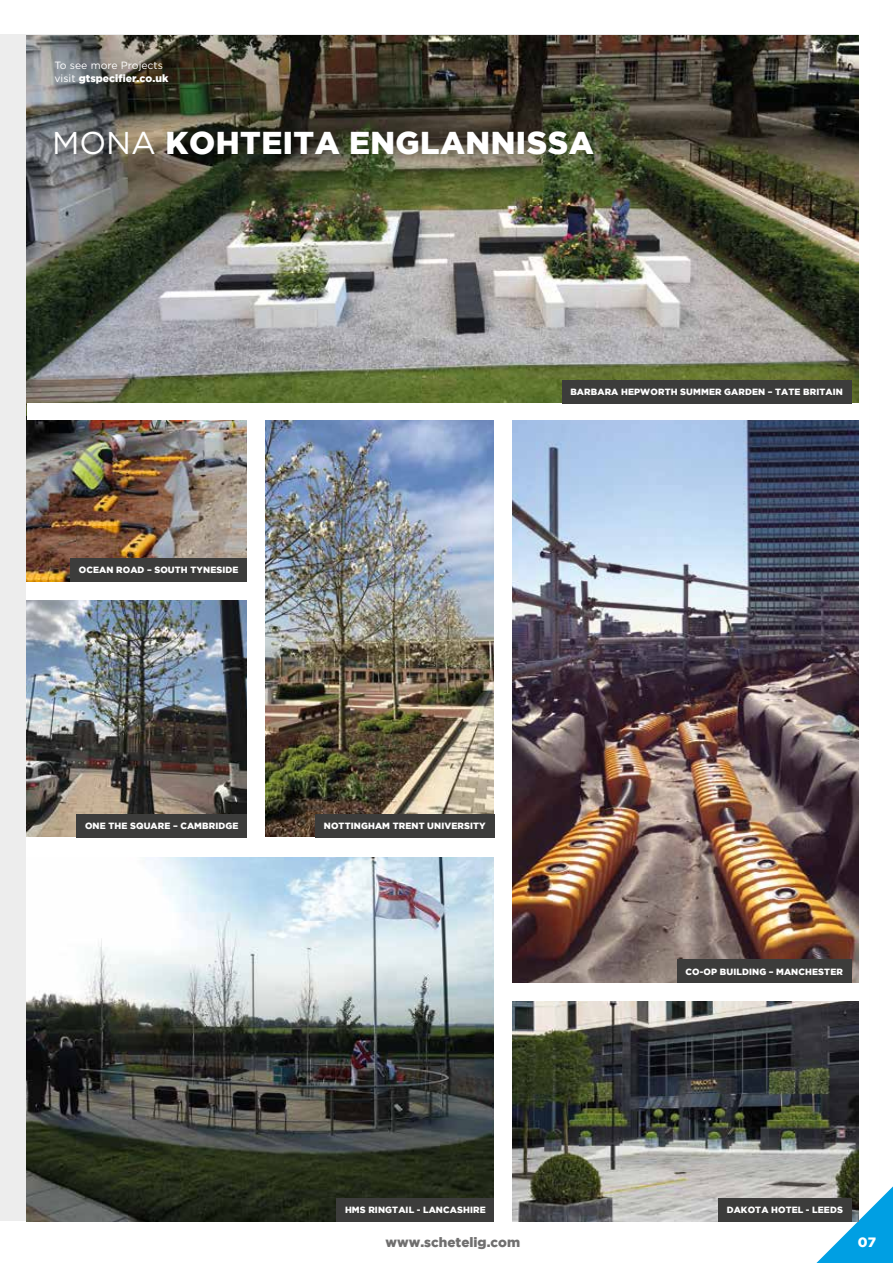
<style>
.page{position:relative;width:893px;height:1263px;background:#fff}
.page>*{position:absolute;margin:0;border:0;box-sizing:border-box;transform-origin:0 0}
.t1{font:900 31.5px "Gotham";letter-spacing:.015em;color:#fff}
.t2{font:900 13.5px "Gotham";color:#706f6f}
.t3{font:900 13.5px "Gotham";color:#fff}
.t4{font:10.5px/12.6px "Gotham";color:#fff}
.t5{font:900 9px "Gotham";letter-spacing:.015em;color:#fff}
.s1{font-weight:900}
.s2{font-weight:400}
</style>
<div class="page">
<div style="left:0;top:34px;width:859px;height:1186px;background:#ededed"></div>
<svg style="left:804px;top:1186px;width:89px;height:77px"></svg>
<img style="left:27px;top:857px;width:467px;height:364px">
<img style="left:511px;top:420px;width:348px;height:801px">
<img style="left:27px;top:420px;width:220px;height:162px">
<img style="left:27px;top:600px;width:220px;height:237px">
<img style="left:264px;top:420px;width:230px;height:417px">
<img style="left:27px;top:35px;width:832px;height:368px">
<div style="left:27px;top:403px;width:858px;height:17px;background:#fff"></div>
<div style="left:26px;top:582px;width:230px;height:18px;background:#fff"></div>
<div style="left:494px;top:409px;width:17px;height:823px;background:#fff"></div>
<div style="left:247px;top:409px;width:17px;height:437px;background:#fff"></div>
<div style="left:27px;top:837px;width:476px;height:20px;background:#fff"></div>
<div style="left:503px;top:983px;width:382px;height:17px;background:#fff"></div>
<div style="left:562px;top:380px;width:289px;height:23px;background:#3c3c3b"></div>
<div style="left:70px;top:558px;width:177px;height:24px;background:#3c3c3b"></div>
<div style="left:76px;top:814px;width:171px;height:23px;background:#3c3c3b"></div>
<div style="left:315px;top:814px;width:179px;height:23px;background:#3c3c3b"></div>
<div style="left:336px;top:1198px;width:158px;height:23px;background:#3c3c3b"></div>
<div style="left:718px;top:1198px;width:133px;height:23px;background:#3c3c3b"></div>
<div style="left:677px;top:960px;width:174px;height:23px;background:#3c3c3b"></div>
<p class="t4" style="left:54px;top:59px;width:115px">To see more Projects visit <span class="s1">gtspecifier.co.uk</span></p>
<h1 class="t1" style="left:52px;top:124px;width:543px"><span class="s2">MONA</span> KOHTEITA ENGLANNISSA</h1>
<p class="t5" style="left:79px;top:565px;width:161px">OCEAN ROAD – SOUTH TYNESIDE</p>
<p class="t5" style="left:570px;top:387px;width:274px">BARBARA HEPWORTH SUMMER GARDEN – TATE BRITAIN</p>
<p class="t5" style="left:85px;top:820px;width:155px">ONE THE SQUARE – CAMBRIDGE</p>
<p class="t5" style="left:324px;top:820px;width:163px">NOTTINGHAM TRENT UNIVERSITY</p>
<p class="t5" style="left:686px;top:966px;width:159px">CO-OP BUILDING – MANCHESTER</p>
<p class="t5" style="left:345px;top:1204px;width:142px">HMS RINGTAIL - LANCASHIRE</p>
<p class="t5" style="left:727px;top:1204px;width:118px">DAKOTA HOTEL - LEEDS</p>
<h2 class="t2" style="left:385px;top:1235px;width:136px">www.schetelig.com</h2>
<h2 class="t3" style="left:858px;top:1235px;width:20px">07</h2>
</div>
